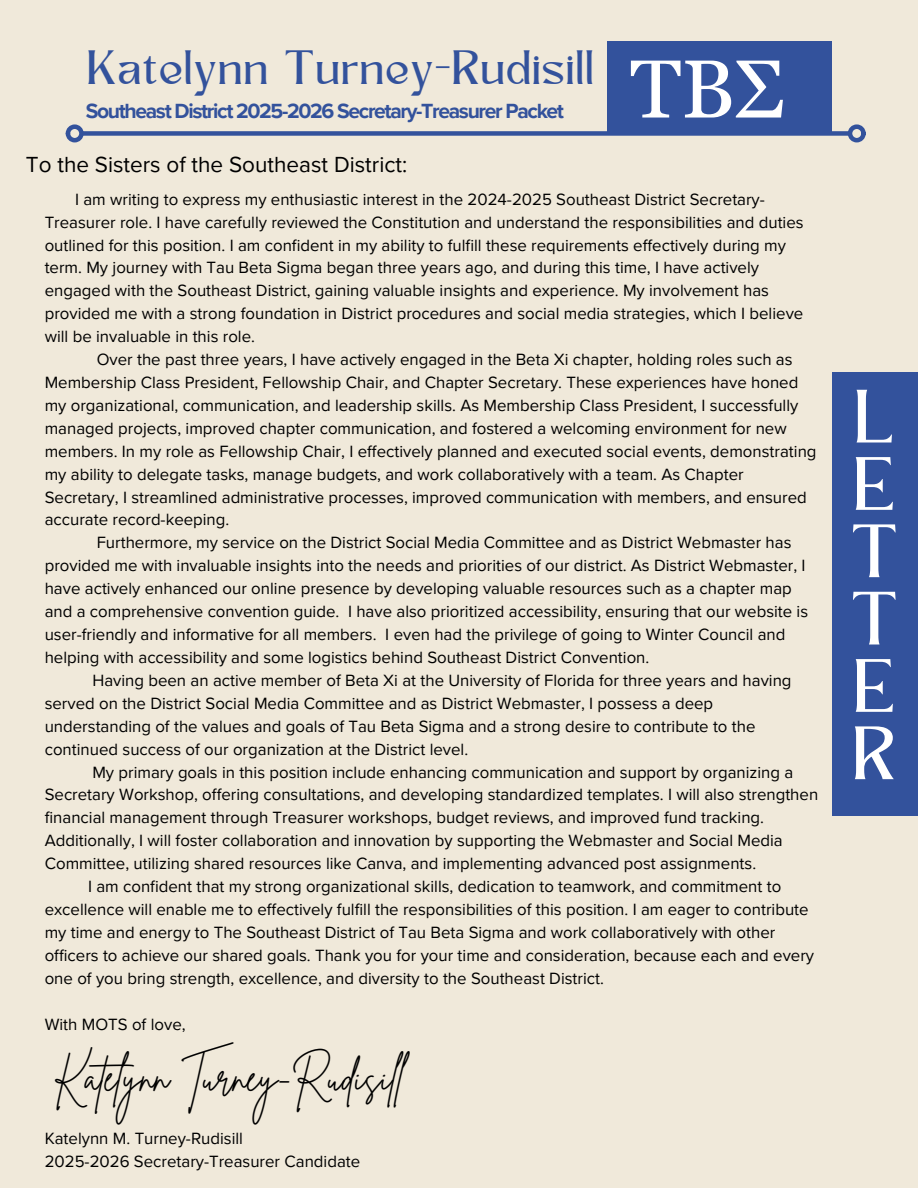
<style>
.page{position:relative;width:918px;height:1188px;background:#f0e9da}
.page>*{position:absolute;margin:0;border:0;box-sizing:border-box;transform-origin:0 0}
.t1{font:82.2px "Georgia Pro";color:#fff}
.t2{font:70.35px/67.3px "Kingred Serif";color:#fff;text-align:justify}
.t3{font:44.85px "Kingred Serif";color:#33529c}
.t4{font:40.05px "Brittany Signature";color:#000}
.t5{font:22.5px "Proxima Nova";color:#000}
.t6{font:700 21.15px "Proxima Nova";letter-spacing:-.065em;color:#33529c}
.t7{font:16.8px/23px "Proxima Nova";color:#000}
</style>
<div class="page">
<div style="left:608px;top:41px;width:224px;height:92px;background:#33529c"></div>
<div style="left:83px;top:131px;width:766px;height:5px;background:#33529c"></div>
<div style="left:848px;top:124px;width:18px;height:18px;border:4px solid #33529c;border-radius:50%"></div>
<div style="left:66px;top:124px;width:18px;height:18px;border:4px solid #33529c;border-radius:50%"></div>
<div style="left:832px;top:372px;width:86px;height:444px;background:#33529c"></div>
<h5 class="t3" style="left:89px;top:50px;width:509px">Katelynn Turney-Rudisill</h5>
<h1 class="t6" style="left:86px;top:99px;width:480px">Southeast District 2025-2026 Secretary-Treasurer Packet</h1>
<h3 class="t1" style="left:630px;top:42px;width:156px">TBΣ</h3>
<h6 class="t5" style="left:26px;top:152px;width:383px">To the Sisters of the Southeast District:</h6>
<p class="t7" style="left:45px;top:188px;width:760px;text-indent:30px">I am writing to express my enthusiastic interest in the 2024-2025 Southeast District Secretary-Treasurer role. I have carefully reviewed the Constitution and understand the responsibilities and duties outlined for this position. I am confident in my ability to fulfill these requirements effectively during my term. My journey with Tau Beta Sigma began three years ago, and during this time, I have actively engaged with the Southeast District, gaining valuable insights and experience. My involvement has provided me with a strong foundation in District procedures and social media strategies, which I believe will be invaluable in this role.</p>
<p class="t7" style="left:45px;top:348px;width:773px;text-indent:52px">Over the past three years, I have actively engaged in the Beta Xi chapter, holding roles such as Membership Class President, Fellowship Chair, and Chapter Secretary. These experiences have honed my organizational, communication, and leadership skills. As Membership Class President, I successfully managed projects, improved chapter communication, and fostered a welcoming environment for new members. In my role as Fellowship Chair, I effectively planned and executed social events, demonstrating my ability to delegate tasks, manage budgets, and work collaboratively with a team. As Chapter Secretary, I streamlined administrative processes, improved communication with members, and ensured accurate record-keeping.</p>
<p class="t7" style="left:45px;top:532px;width:765px;text-indent:52px">Furthermore, my service on the District Social Media Committee and as District Webmaster has provided me with invaluable insights into the needs and priorities of our district. As District Webmaster, I have actively enhanced our online presence by developing valuable resources such as a chapter map and a comprehensive convention guide. I have also prioritized accessibility, ensuring that our website is user-friendly and informative for all members. I even had the privilege of going to Winter Council and helping with accessibility and some logistics behind Southeast District Convention.</p>
<p class="t7" style="left:45px;top:669px;width:748px;text-indent:48px">Having been an active member of Beta Xi at the University of Florida for three years and having served on the District Social Media Committee and as District Webmaster, I possess a deep understanding of the values and goals of Tau Beta Sigma and a strong desire to contribute to the continued success of our organization at the District level.</p>
<p class="t7" style="left:45px;top:761px;width:775px;text-indent:48px">My primary goals in this position include enhancing communication and support by organizing a Secretary Workshop, offering consultations, and developing standardized templates. I will also strengthen financial management through Treasurer workshops, budget reviews, and improved fund tracking.<br>Additionally, I will foster collaboration and innovation by supporting the Webmaster and Social Media Committee, utilizing shared resources like Canva, and implementing advanced post assignments.</p>
<p class="t7" style="left:45px;top:875px;width:771px;text-indent:43px">I am confident that my strong organizational skills, dedication to teamwork, and commitment to excellence will enable me to effectively fulfill the responsibilities of this position. I am eager to contribute my time and energy to The Southeast District of Tau Beta Sigma and work collaboratively with other officers to achieve our shared goals. Thank you for your time and consideration, because each and every one of you bring strength, excellence, and diversity to the Southeast District.</p>
<p class="t7" style="left:45px;top:1013px;width:142px">With MOTS of love,</p>
<h4 class="t4" style="left:53px;top:1051px;width:346px">Katelynn Turney-Rudisil</h4>
<p class="t7" style="left:45px;top:1128px;width:200px">Katelynn M. Turney-Rudisill</p>
<p class="t7" style="left:45px;top:1150px;width:317px">2025-2026 Secretary-Treasurer Candidate</p>
<p class="t2" style="left:853px;top:391px;width:50px">L E T T E R</p>
</div>
